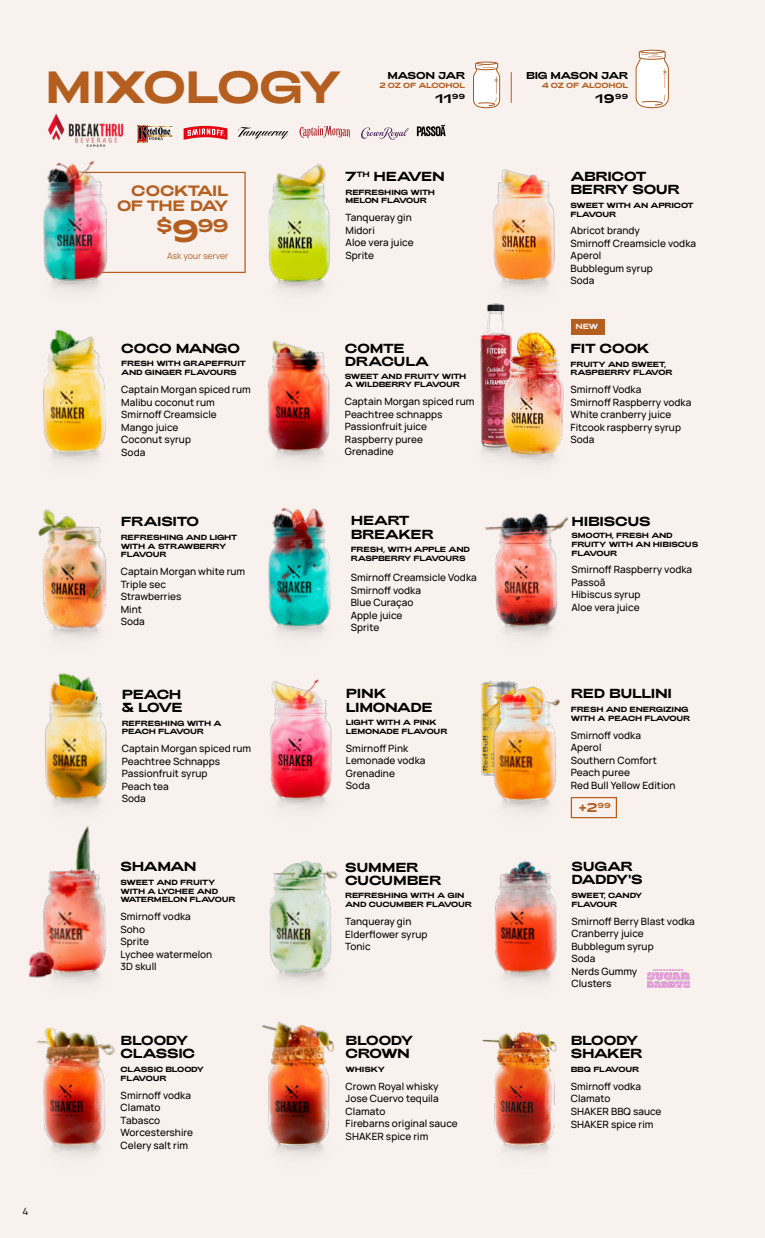
<style>
.page{position:relative;width:765px;height:1238px;background:#f9f1ed}
.page>*{position:absolute;margin:0;border:0;box-sizing:border-box;transform-origin:0 0}
.t1{font:700 45px "Adieu";letter-spacing:-.045em;color:#b45f20}
.t2{font:700 18.25px "Adieu";color:#b45f20}
.t3{font:700 15px/15px "Adieu";letter-spacing:-.03em;color:#b45f20;text-align:right}
.t4{font:700 13.12px/13.1px "Adieu";letter-spacing:-.03em;color:#000}
.t5{font:700 13.12px/13.1px "Adieu";letter-spacing:-.05em;color:#000}
.t6{font:700 13.12px/13.1px "Adieu";letter-spacing:-.055em;color:#000}
.t7{font:700 13.12px "Adieu";letter-spacing:.01em;color:#000}
.t8{font:700 12.5px "Adieu";color:#000}
.t9{font:700 12.5px "Adieu";color:#b45f20}
.t10{font:500 10px/12.5px "Manrope";letter-spacing:.005em;color:#000}
.t11{font:700 10px "Adieu";letter-spacing:-.065em;color:#000}
.t12{font:10px "Manrope";color:#000}
.t13{font:8.75px "Manrope";color:#b45f20}
.t14{font:700 7.5px/8.8px "Adieu";letter-spacing:-.03em;color:#000}
.t15{font:700 7.5px "Adieu";letter-spacing:-.03em;color:#b45f20}
.t16{font:700 7.5px "Adieu";color:#f9f1ed}
.s1{font-size:31.25px}
</style>
<div class="page">
<img style="left:270px;top:679px;width:62px;height:130px">
<img style="left:269px;top:860px;width:69px;height:123px">
<img style="left:485px;top:513px;width:84px;height:124px">
<img style="left:268px;top:507px;width:63px;height:129px">
<img style="left:45px;top:673px;width:62px;height:137px">
<img style="left:28px;top:826px;width:78px;height:157px">
<hr style="left:511px;top:72px;width:1px;height:31px;background:#b45f20">
<img style="left:268px;top:164px;width:62px;height:128px">
<img style="left:493px;top:169px;width:62px;height:122px">
<img style="left:268px;top:340px;width:62px;height:122px">
<img style="left:37px;top:1028px;width:78px;height:128px">
<img style="left:262px;top:1022px;width:72px;height:134px">
<img style="left:482px;top:1032px;width:75px;height:122px">
<img style="left:43px;top:330px;width:63px;height:133px">
<svg style="left:473px;top:61px;width:27px;height:47px"></svg>
<svg style="left:636px;top:50px;width:33px;height:58px;background:#f3e7df"></svg>
<img style="left:495px;top:860px;width:62px;height:123px">
<img style="left:647px;top:969px;width:42px;height:18px">
<img style="left:480px;top:303px;width:106px;height:161px">
<div style="left:571px;top:319px;width:33px;height:15px;background:#b45f20"></div>
<svg style="left:184px;top:126px;width:43px;height:14px"></svg>
<svg style="left:299px;top:126px;width:51px;height:12px"></svg>
<img style="left:48px;top:113px;width:76px;height:34px">
<svg style="left:361px;top:127px;width:47px;height:13px"></svg>
<svg style="left:417px;top:125px;width:29px;height:11px"></svg>
<svg style="left:138px;top:125px;width:33px;height:17px"></svg>
<svg style="left:238px;top:127px;width:50px;height:12px"></svg>
<img style="left:481px;top:681px;width:91px;height:138px">
<div style="left:571px;top:797px;width:46px;height:21px;border:1px solid #b45f20"></div>
<img style="left:38px;top:509px;width:69px;height:130px">
<div style="left:73px;top:172px;width:173px;height:101px;border:1px solid #b45f20"></div>
<img style="left:43px;top:160px;width:74px;height:131px">
<h1 class="t1" style="left:45px;top:61px;width:299px">MIXOLOGY</h1>
<p class="t11" style="left:388px;top:70px;width:79px">MASON JAR</p>
<p class="t15" style="left:379px;top:81px;width:87px">2 OZ OF ALCOHOL</p>
<p class="t8" style="left:436px;top:91px;width:31px">11<sup>99</sup></p>
<h3 class="t3" style="left:117px;top:184px;width:113px">COCKTAIL<br>OF THE DAY</h3>
<h2 class="t2" style="left:157px;top:215px;width:73px">$<span class="s1">9</span>99</h2>
<p class="t13" style="left:167px;top:249px;width:63px">Ask your server</p>
<h3 class="t4" style="left:346px;top:170px;width:101px">7<sup>TH</sup> HEAVEN</h3>
<p class="t14" style="left:346px;top:188px;width:91px">REFRESHING WITH<br>MELON FLAVOUR</p>
<p class="t10" style="left:346px;top:211px;width:70px">Tanqueray gin<br>Midori<br>Aloe vera juice<br>Sprite</p>
<p class="t12" style="left:22px;top:1204px;width:7px">4</p>
<h3 class="t7" style="left:121px;top:340px;width:120px">COCO MANGO</h3>
<p class="t14" style="left:121px;top:359px;width:126px">FRESH WITH GRAPEFRUIT<br>AND GINGER FLAVOURS</p>
<p class="t10" style="left:121px;top:383px;width:131px">Captain Morgan spiced rum<br>Malibu coconut rum<br>Smirnoff Creamsicle<br>Mango juice<br>Coconut syrup<br>Soda</p>
<h3 class="t4" style="left:121px;top:515px;width:80px">FRAISITO</h3>
<p class="t14" style="left:121px;top:533px;width:118px">REFRESHING AND LIGHT<br>WITH A STRAWBERRY<br>FLAVOUR</p>
<p class="t10" style="left:121px;top:565px;width:126px">Captain Morgan white rum<br>Triple sec<br>Strawberries<br>Mint<br>Soda</p>
<h3 class="t4" style="left:122px;top:687px;width:63px">PEACH &amp; LOVE</h3>
<p class="t14" style="left:122px;top:718px;width:102px">REFRESHING WITH A<br>PEACH FLAVOUR</p>
<p class="t10" style="left:122px;top:742px;width:131px">Captain Morgan spiced rum<br>Peachtree Schnapps<br>Passionfruit syrup<br>Peach tea<br>Soda</p>
<h3 class="t4" style="left:121px;top:860px;width:78px">SHAMAN</h3>
<p class="t14" style="left:121px;top:877px;width:116px">SWEET AND FRUITY<br>WITH A LYCHEE AND<br>WATERMELON FLAVOUR</p>
<p class="t10" style="left:121px;top:909px;width:93px">Smirnoff vodka<br>Soho<br>Sprite<br>Lychee watermelon<br>3D skull</p>
<h3 class="t4" style="left:121px;top:1034px;width:76px">BLOODY<br>CLASSIC</h3>
<p class="t14" style="left:121px;top:1065px;width:85px">CLASSIC BLOODY<br>FLAVOUR</p>
<p class="t10" style="left:121px;top:1088px;width:74px">Smirnoff vodka<br>Clamato<br>Tabasco<br>Worcestershire<br>Celery salt rim</p>
<h3 class="t4" style="left:345px;top:342px;width:86px">COMTE<br>DRACULA</h3>
<p class="t14" style="left:345px;top:371px;width:123px">SWEET AND FRUITY WITH<br>A WILDBERRY FLAVOUR</p>
<p class="t10" style="left:345px;top:395px;width:131px">Captain Morgan spiced rum<br>Peachtree schnapps<br>Passionfruit juice<br>Raspberry puree<br>Grenadine</p>
<h3 class="t4" style="left:351px;top:514px;width:85px">HEART<br>BREAKER</h3>
<p class="t14" style="left:351px;top:545px;width:121px">FRESH, WITH APPLE AND<br>RASPBERRY FLAVOURS</p>
<p class="t10" style="left:351px;top:571px;width:128px">Smirnoff Creamsicle Vodka<br>Smirnoff vodka<br>Blue Curaçao<br>Apple juice<br>Sprite</p>
<h3 class="t4" style="left:346px;top:687px;width:88px">PINK<br>LIMONADE</h3>
<p class="t14" style="left:346px;top:718px;width:103px">LIGHT WITH A PINK<br>LEMONADE FLAVOUR</p>
<p class="t10" style="left:346px;top:741px;width:81px">Smirnoff Pink<br>Lemonade vodka<br>Grenadine<br>Soda</p>
<h3 class="t4" style="left:345px;top:860px;width:98px">SUMMER<br>CUCUMBER</h3>
<p class="t14" style="left:345px;top:891px;width:128px">REFRESHING WITH A GIN<br>AND CUCUMBER FLAVOUR</p>
<p class="t10" style="left:345px;top:914px;width:84px">Tanqueray gin<br>Elderflower syrup<br>Tonic</p>
<h3 class="t5" style="left:346px;top:1034px;width:69px">BLOODY<br>CROWN</h3>
<p class="t14" style="left:346px;top:1065px;width:41px">WHISKY</p>
<p class="t10" style="left:346px;top:1079px;width:114px">Crown Royal whisky<br>Jose Cuervo tequila<br>Clamato<br>Firebarns original sauce<br>SHAKER spice rim</p>
<p class="t11" style="left:526px;top:70px;width:104px">BIG MASON JAR</p>
<p class="t15" style="left:542px;top:81px;width:87px">4 OZ OF ALCOHOL</p>
<p class="t8" style="left:596px;top:91px;width:34px">19<sup>99</sup></p>
<h3 class="t4" style="left:571px;top:170px;width:111px">ABRICOT<br>BERRY SOUR</h3>
<p class="t14" style="left:571px;top:201px;width:125px">SWEET WITH AN APRICOT<br>FLAVOUR</p>
<p class="t10" style="left:571px;top:224px;width:127px">Abricot brandy<br>Smirnoff Creamsicle vodka<br>Aperol<br>Bubblegum syrup<br>Soda</p>
<p class="t16" style="left:576px;top:322px;width:24px">NEW</p>
<h3 class="t4" style="left:571px;top:342px;width:81px">FIT COOK</h3>
<p class="t14" style="left:571px;top:360px;width:103px">FRUITY AND SWEET,<br>RASPBERRY FLAVOR</p>
<p class="t10" style="left:571px;top:383px;width:122px">Smirnoff Vodka<br>Smirnoff Raspberry vodka<br>White cranberry juice<br>Fitcook raspberry syrup<br>Soda</p>
<h3 class="t4" style="left:571px;top:514px;width:81px">HIBISCUS</h3>
<p class="t14" style="left:571px;top:531px;width:128px">SMOOTH, FRESH AND<br>FRUITY WITH AN HIBISCUS<br>FLAVOUR</p>
<p class="t10" style="left:571px;top:563px;width:122px">Smirnoff Raspberry vodka<br>Passoã<br>Hibiscus syrup<br>Aloe vera juice</p>
<h3 class="t4" style="left:571px;top:687px;width:103px">RED BULLINI</h3>
<p class="t14" style="left:571px;top:705px;width:121px">FRESH AND ENERGIZING<br>WITH A PEACH FLAVOUR</p>
<p class="t10" style="left:571px;top:728px;width:106px">Smirnoff vodka<br>Aperol<br>Southern Comfort<br>Peach puree<br>Red Bull Yellow Edition</p>
<p class="t9" style="left:579px;top:800px;width:33px">+2<sup>99</sup></p>
<h3 class="t5" style="left:571px;top:860px;width:73px">SUGAR<br>DADDY'S</h3>
<p class="t14" style="left:571px;top:891px;width:73px">SWEET, CANDY<br>FLAVOUR</p>
<p class="t10" style="left:571px;top:914px;width:125px">Smirnoff Berry Blast vodka<br>Cranberry juice<br>Bubblegum syrup<br>Soda<br>Nerds Gummy<br>Clusters</p>
<h3 class="t6" style="left:571px;top:1034px;width:73px">BLOODY<br>SHAKER</h3>
<p class="t14" style="left:571px;top:1065px;width:70px">BBQ FLAVOUR</p>
<p class="t10" style="left:571px;top:1079px;width:92px">Smirnoff vodka<br>Clamato<br>SHAKER BBQ sauce<br>SHAKER spice rim</p>
</div>
